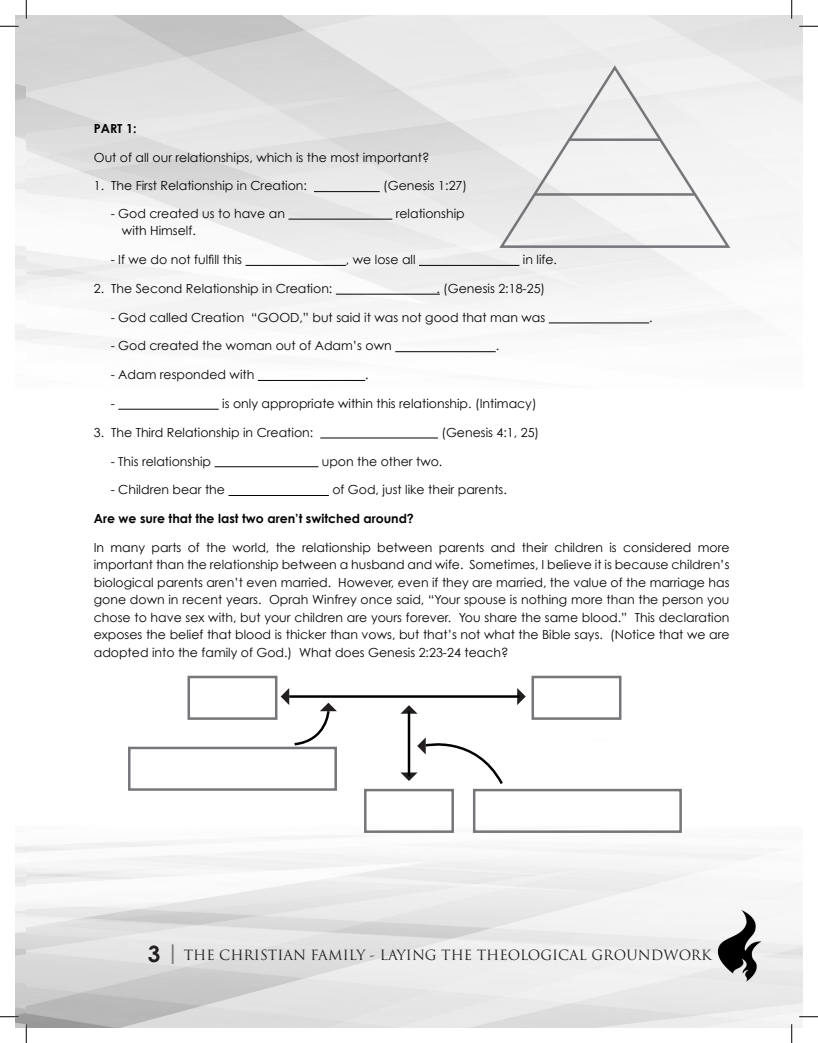
<style>
.page{position:relative;width:818px;height:1043px;background:#fff}
.page>*{position:absolute;margin:0;border:0;box-sizing:border-box;transform-origin:0 0}
.t1{font:13.75px "Trajan Pro";color:#231f20}
.Bullet_Points{font:12.5px/17.5px "Century Gothic";color:#040503;text-align:justify}
.Bullet_Points-2{font:700 12.5px "Century Gothic";color:#040503}
.s1{font-family:"Century Gothic";font-weight:700;font-size:22.5px}
.s2{font-family:"Century Gothic";font-weight:700;font-size:21.25px;color:#757679}
</style>
<div class="page">
<img style="left:15px;top:15px;width:787px;height:1012px">
<hr style="left:314px;top:191px;width:66px;height:1px;background:#040503">
<hr style="left:288px;top:219px;width:104px;height:1px;background:#040503">
<hr style="left:245px;top:265px;width:101px;height:1px;background:#040503">
<hr style="left:419px;top:265px;width:100px;height:1px;background:#040503">
<hr style="left:336px;top:294px;width:104px;height:1px;background:#040503">
<hr style="left:548px;top:322px;width:101px;height:1px;background:#040503">
<hr style="left:395px;top:351px;width:100px;height:1px;background:#040503">
<hr style="left:258px;top:380px;width:107px;height:1px;background:#040503">
<hr style="left:118px;top:409px;width:101px;height:1px;background:#040503">
<hr style="left:320px;top:437px;width:118px;height:1px;background:#040503">
<hr style="left:214px;top:466px;width:104px;height:1px;background:#040503">
<hr style="left:228px;top:495px;width:101px;height:1px;background:#040503">
<svg style="left:498px;top:63px;width:234px;height:187px"></svg>
<hr style="left:568px;top:138px;width:92px;height:3px;background:#757679">
<hr style="left:534px;top:193px;width:160px;height:3px;background:#757679">
<div style="left:187px;top:675px;width:90px;height:45px;border:2px solid #757679"></div>
<div style="left:531px;top:675px;width:90px;height:45px;border:2px solid #757679"></div>
<div style="left:364px;top:788px;width:90px;height:45px;border:2px solid #757679"></div>
<div style="left:473px;top:788px;width:208px;height:45px;border:2px solid #757679"></div>
<div style="left:128px;top:746px;width:209px;height:44px;border:2px solid #757679"></div>
<svg style="left:517px;top:688px;width:8px;height:17px"></svg>
<hr style="left:289px;top:695px;width:230px;height:2px;background:#000">
<svg style="left:400px;top:705px;width:17px;height:8px"></svg>
<hr style="left:408px;top:711px;width:2px;height:65px;background:#000">
<svg style="left:281px;top:688px;width:56px;height:59px"></svg>
<svg style="left:400px;top:734px;width:105px;height:53px"></svg>
<svg style="left:0;top:25px;width:19px;height:2px"></svg>
<svg style="left:799px;top:25px;width:19px;height:2px"></svg>
<svg style="left:0;top:1015px;width:19px;height:2px"></svg>
<svg style="left:799px;top:1015px;width:19px;height:2px"></svg>
<svg style="left:25px;top:0;width:2px;height:19px"></svg>
<svg style="left:25px;top:1024px;width:2px;height:18px"></svg>
<svg style="left:790px;top:0;width:2px;height:19px"></svg>
<svg style="left:790px;top:1024px;width:2px;height:18px"></svg>
<p class="Bullet_Points-2" style="left:94px;top:120px;width:44px">PART 1:</p>
<p class="Bullet_Points" style="left:94px;top:148px;width:337px">Out of all our relationships, which is the most important?</p>
<p class="Bullet_Points" style="left:94px;top:177px;width:215px">1. The First Relationship in Creation:</p>
<p class="Bullet_Points" style="left:383px;top:177px;width:85px">(Genesis 1:27)</p>
<p class="Bullet_Points" style="left:111px;top:204px;width:176px">- God created us to have an</p>
<p class="Bullet_Points" style="left:396px;top:204px;width:70px">relationship</p>
<p class="Bullet_Points" style="left:122px;top:222px;width:75px">with Himself.</p>
<p class="Bullet_Points" style="left:111px;top:251px;width:133px">- If we do not fulfill this</p>
<p class="Bullet_Points" style="left:346px;top:251px;width:71px">, we lose all</p>
<p class="Bullet_Points" style="left:523px;top:251px;width:36px">in life.</p>
<p class="Bullet_Points" style="left:94px;top:279px;width:240px">2. The Second Relationship in Creation:</p>
<p class="Bullet_Points" style="left:436px;top:279px;width:110px">. (Genesis 2:18-25)</p>
<p class="Bullet_Points" style="left:111px;top:308px;width:436px">- God called Creation “GOOD,” but said it was not good that man was</p>
<p class="Bullet_Points" style="left:649px;top:308px;width:5px">.</p>
<p class="Bullet_Points" style="left:111px;top:337px;width:282px">- God created the woman out of Adam’s own</p>
<p class="Bullet_Points" style="left:495px;top:337px;width:5px">.</p>
<p class="Bullet_Points" style="left:111px;top:366px;width:145px">- Adam responded with</p>
<p class="Bullet_Points" style="left:365px;top:366px;width:5px">.</p>
<p class="Bullet_Points" style="left:111px;top:394px;width:6px">-</p>
<p class="Bullet_Points" style="left:222px;top:394px;width:316px">is only appropriate within this relationship. (Intimacy)</p>
<p class="Bullet_Points" style="left:94px;top:423px;width:221px">3. The Third Relationship in Creation:</p>
<p class="Bullet_Points" style="left:441px;top:423px;width:99px">(Genesis 4:1, 25)</p>
<p class="Bullet_Points" style="left:111px;top:452px;width:102px">- This relationship</p>
<p class="Bullet_Points" style="left:322px;top:452px;width:122px">upon the other two.</p>
<p class="Bullet_Points" style="left:111px;top:481px;width:116px">- Children bear the</p>
<p class="Bullet_Points" style="left:332px;top:481px;width:176px">of God, just like their parents.</p>
<p class="Bullet_Points-2" style="left:94px;top:510px;width:321px">Are we sure that the last two aren’t switched around?</p>
<p class="Bullet_Points" style="left:94px;top:538px;width:637px">In many parts of the world, the relationship between parents and their children is considered more important than the relationship between a husband and wife. Sometimes, I believe it is because children’s biological parents aren’t even married. However, even if they are married, the value of the marriage has gone down in recent years. Oprah Winfrey once said, “Your spouse is nothing more than the person you chose to have sex with, but your children are yours forever. You share the same blood.” This declaration exposes the belief that blood is thicker than vows, but that’s not what the Bible says. (Notice that we are adopted into the family of God.) What does Genesis 2:23-24 teach?</p>
<p class="t1" style="left:148px;top:946px;width:565px"><span class="s1">3</span> <span class="s2">|</span> THE CHRISTIAN FAMILY - LAYING THE THEOLOGICAL GROUNDWORK</p>
</div>
